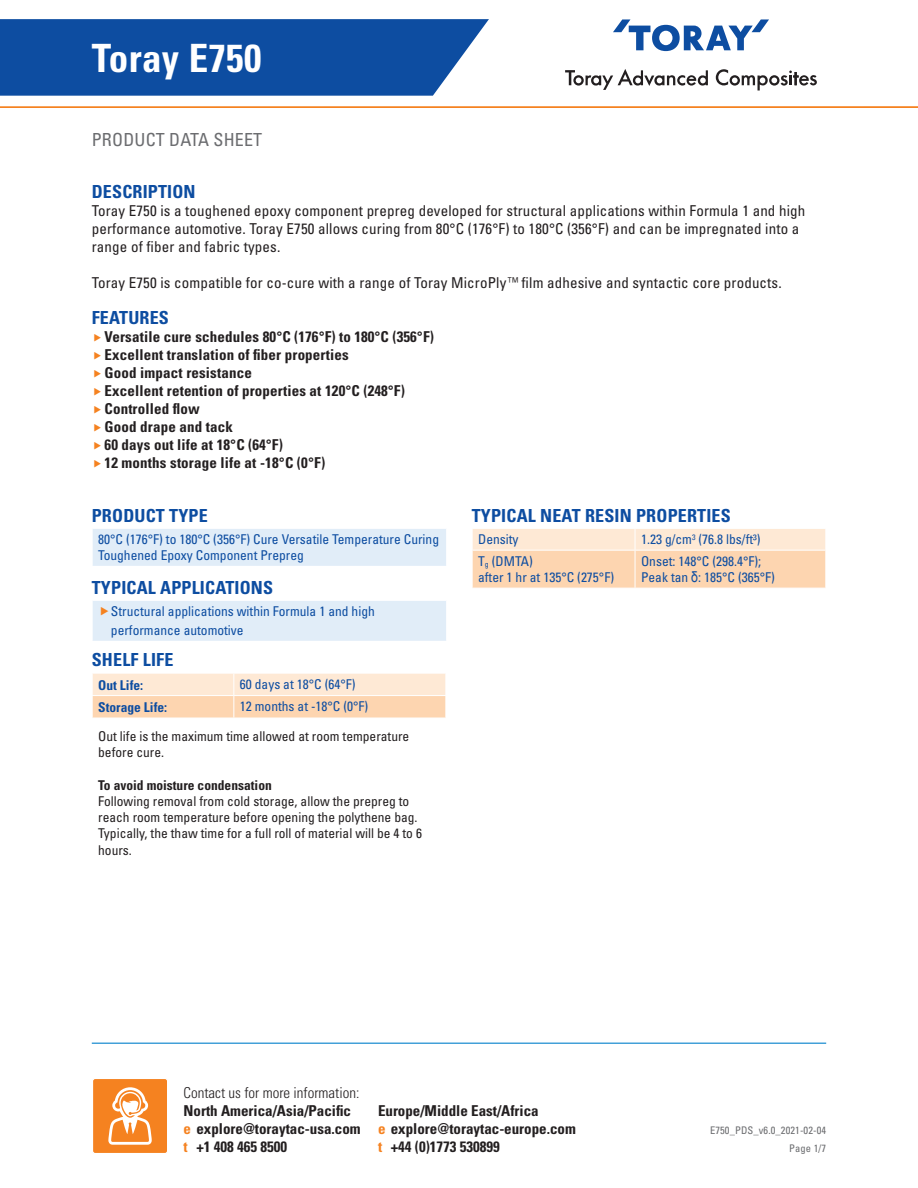
<style>
.page{position:relative;width:918px;height:1188px;background:#fff}
.page>*{position:absolute;margin:0;border:0;box-sizing:border-box;transform-origin:0 0}
.t1{font:700 condensed 39px "Univers";letter-spacing:.01em;color:#fff}
.t2{font:700 condensed 18px "Univers LT Std";letter-spacing:.01em;color:#0d4da1}
.t3{font:condensed 18px "Univers LT Std";letter-spacing:.01em;color:#6c6d70}
.t4{font:700 condensed 15px/18px "Univers";letter-spacing:.01em;color:#231f20}
.Body_text{font:condensed 15px/18px "Univers LT Std";letter-spacing:.01em;color:#231f20}
.t5{font:300 condensed 15px "Univers";color:#231f20}
.Cell_row{font:condensed 13.5px/16.2px "Univers LT Std";color:#0d4da1}
.Cell_row-2{font:condensed 13.5px/16.2px "Univers LT Std";color:#231f20}
.Cell_row-3{font:700 condensed 13.5px "Univers";color:#0d4da1}
.t6{font:condensed 10.5px "Univers LT Std";letter-spacing:.01em;color:#6c6d70}
.s1{font-family:"Univers";font-stretch:normal}
.s2{font-family:"Univers";font-weight:700}
.s3{font-family:"Arial Narrow";font-stretch:normal;font-size:15px}
.s4{color:#f58220}
</style>
<div class="page">
<hr style="left:92px;top:1042px;width:734px;height:2px;background:#42a0d8">
<svg style="left:0;top:19px;width:489px;height:77px;background:#1b57a6"></svg>
<hr style="left:0;top:106px;width:918px;height:2px;background:#f58220">
<svg style="left:93px;top:1079px;width:74px;height:74px;background:#f69746"></svg>
<svg style="left:613px;top:19px;width:156px;height:32px"></svg>
<svg style="left:565px;top:69px;width:143px;height:21px"></svg>
<svg style="left:716px;top:69px;width:101px;height:21px"></svg>
<div style="left:92px;top:528px;width:355px;height:38px;background:#e1edf8"></div>
<hr style="left:92px;top:528px;width:355px;height:1px;background:#fff">
<hr style="left:92px;top:529px;width:1px;height:37px;background:#fff">
<hr style="left:446px;top:529px;width:1px;height:37px;background:#fff">
<div style="left:92px;top:600px;width:355px;height:41px;background:#e1edf8"></div>
<hr style="left:92px;top:600px;width:355px;height:1px;background:#fff">
<hr style="left:92px;top:601px;width:1px;height:40px;background:#fff">
<hr style="left:446px;top:601px;width:1px;height:40px;background:#fff">
<svg style="left:92px;top:673px;width:354px;height:45px;background:#fde0c5"></svg>
<svg style="left:472px;top:529px;width:354px;height:59px;background:#fddcbe"></svg>
<hr style="left:472px;top:550px;width:163px;height:1px;background:#fff">
<hr style="left:472px;top:551px;width:1px;height:37px;background:#fff">
<hr style="left:635px;top:550px;width:191px;height:1px;background:#fff">
<hr style="left:635px;top:551px;width:1px;height:37px;background:#fff">
<hr style="left:825px;top:551px;width:1px;height:37px;background:#fff">
<h1 class="t1" style="left:92px;top:35px;width:171px">Toray E750</h1>
<p class="t3" style="left:92px;top:128px;width:172px">PRODUCT DATA SHEET</p>
<h1 class="t2" style="left:92px;top:181px;width:105px">DESCRIPTION</h1>
<p class="Body_text" style="left:92px;top:201px;width:715px">Toray E750 is a toughened epoxy component prepreg developed for structural applications within Formula 1 and high performance automotive. Toray E750 allows curing from 80°C (176°F) to 180°C (356°F) and can be impregnated into a range of fiber and fabric types.</p>
<p class="Body_text" style="left:92px;top:273px;width:691px">Toray E750 is compatible for co-cure with a range of Toray MicroPly<span class="s1">™</span>film adhesive and syntactic core products.</p>
<h1 class="t2" style="left:92px;top:307px;width:79px">FEATURES</h1>
<p class="t4" style="left:105px;top:328px;width:331px">Versatile cure schedules 80°C (176°F) to 180°C (356°F)</p>
<p class="t4" style="left:105px;top:346px;width:246px">Excellent translation of fiber properties</p>
<p class="t4" style="left:105px;top:364px;width:149px">Good impact resistance</p>
<p class="t4" style="left:105px;top:382px;width:302px">Excellent retention of properties at 120°C (248°F)</p>
<p class="t4" style="left:105px;top:400px;width:97px">Controlled flow</p>
<p class="t4" style="left:105px;top:418px;width:130px">Good drape and tack</p>
<p class="t4" style="left:105px;top:436px;width:180px">60 days out life at 18°C (64°F)</p>
<p class="t4" style="left:105px;top:454px;width:222px">12 months storage life at -18°C (0°F)</p>
<h1 class="t2" style="left:92px;top:505px;width:118px">PRODUCT TYPE</h1>
<p class="Cell_row" style="left:98px;top:531px;width:342px">80°C (176°F) to 180°C (356°F) Cure Versatile Temperature Curing<br>Toughened Epoxy Component Prepreg</p>
<h1 class="t2" style="left:92px;top:577px;width:183px">TYPICAL APPLICATIONS</h1>
<p class="Cell_row" style="left:111px;top:602px;width:265px;line-height:19.2px">Structural applications within Formula 1 and high performance automotive</p>
<h1 class="t2" style="left:92px;top:649px;width:83px">SHELF LIFE</h1>
<p class="Cell_row-3" style="left:98px;top:676px;width:46px">Out Life:</p>
<p class="Cell_row" style="left:240px;top:676px;width:117px">60 days at 18°C (64°F)</p>
<p class="Cell_row-3" style="left:98px;top:699px;width:70px">Storage Life:</p>
<p class="Cell_row" style="left:240px;top:698px;width:130px">12 months at -18°C (0°F)</p>
<p class="Cell_row-2" style="left:98px;top:728px;width:313px">Out life is the maximum time allowed at room temperature before cure.</p>
<p class="Cell_row-2" style="left:98px;top:777px;width:325px"><span class="s2">To avoid moisture condensation<br></span>Following removal from cold storage, allow the prepreg to reach room temperature before opening the polythene bag.<br>Typically, the thaw time for a full roll of material will be 4 to 6 hours.</p>
<h1 class="t2" style="left:472px;top:505px;width:261px">TYPICAL NEAT RESIN PROPERTIES</h1>
<p class="Cell_row" style="left:478px;top:531px;width:42px">Density</p>
<p class="Cell_row" style="left:641px;top:531px;width:121px">1.23 g/cm<sup>3</sup> (76.8 lbs/ft³)</p>
<p class="Cell_row" style="left:478px;top:553px;width:56px">T<sub>g</sub> (DMTA)</p>
<p class="Cell_row" style="left:478px;top:569px;width:137px">after 1 hr at 135°C (275°F)</p>
<p class="Cell_row" style="left:641px;top:553px;width:135px">Onset: 148°C (298.4°F);<br>Peak tan <span class="s3">δ</span>: 185°C (365°F)</p>
<p class="t5" style="left:184px;top:1084px;width:177px">Contact us for more information:</p>
<p class="t4" style="left:184px;top:1102px;width:179px">North America/Asia/Pacific <span class="s4">e</span> explore@toraytac-usa.com <span class="s4">t</span> +1 408 465 8500</p>
<p class="t4" style="left:378px;top:1102px;width:199px">Europe/Middle East/Africa<br><span class="s4">e</span> explore@toraytac-europe.com <span class="s4">t</span> +44 (0)1773 530899</p>
<p class="t6" style="left:710px;top:1124px;width:118px">E750_PDS_v6.0_2021-02-04</p>
<p class="t6" style="left:789px;top:1142px;width:38px">Page 1/7</p>
</div>
